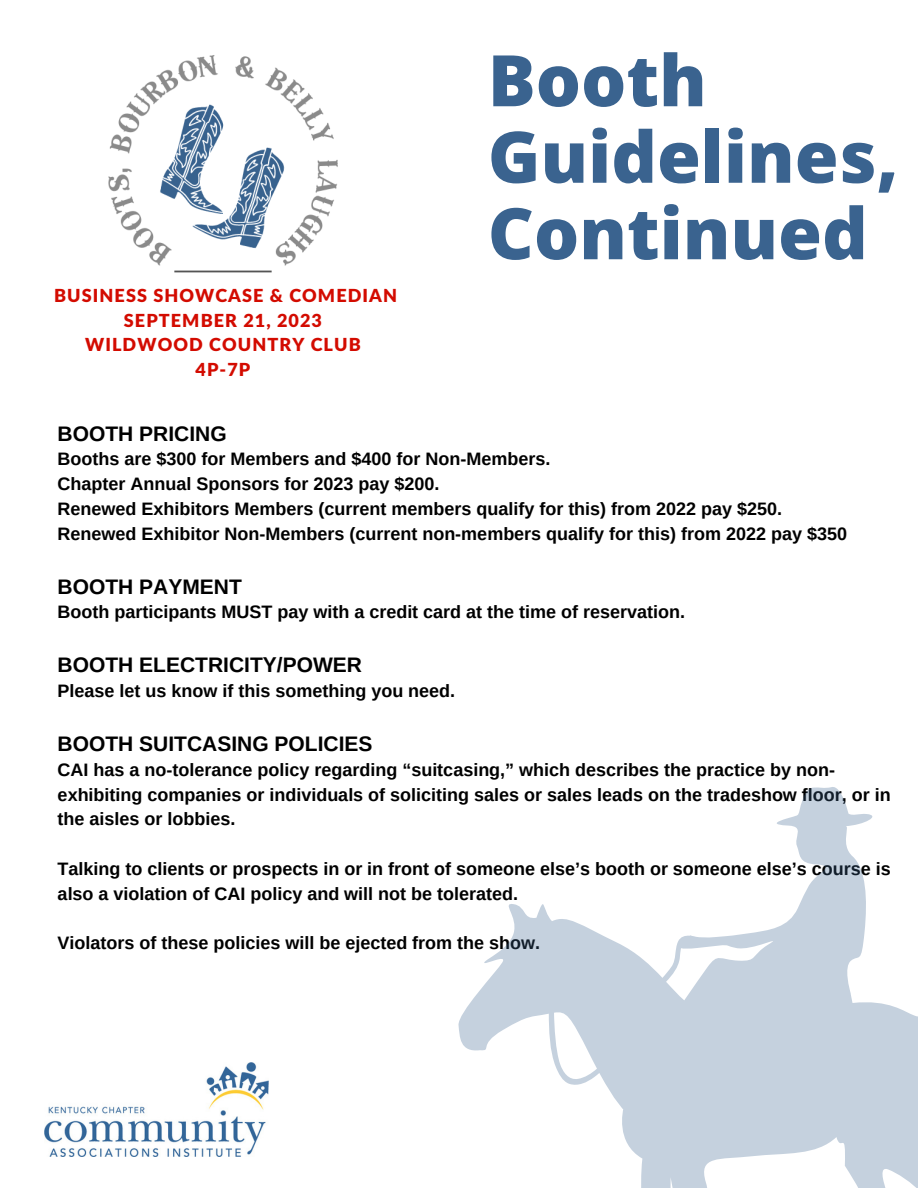
<style>
.page{position:relative;width:918px;height:1188px;background:#fff}
.page>*{position:absolute;margin:0;border:0;box-sizing:border-box;transform-origin:0 0}
.t1{font:800 71.1px/76.5px "Open Sans";color:#3a638f}
.t2{font:700 21px "Arimo";color:#000}
.t3{font:700 18px/24.8px "Arimo";color:#000}
.t4{font:900 18px "Lato Latin";letter-spacing:.06em;color:#d30b00}
</style>
<div class="page">
<img style="left:45px;top:1063px;width:223px;height:93px">
<img style="left:108px;top:55px;width:230px;height:218px">
<svg style="left:459px;top:787px;width:459px;height:401px"></svg>
<p class="t4" style="left:54px;top:287px;width:344px">BUSINESS SHOWCASE &amp; COMEDIAN</p>
<p class="t4" style="left:124px;top:312px;width:200px">SEPTEMBER 21, 2023</p>
<p class="t4" style="left:85px;top:337px;width:277px">WILDWOOD COUNTRY CLUB</p>
<p class="t4" style="left:196px;top:361px;width:56px">4P-7P</p>
<p class="t1" style="left:488px;top:40px;width:412px">Booth<br>Guidelines,<br>Continued</p>
<p class="t2" style="left:58px;top:422px;width:171px">BOOTH PRICING</p>
<p class="t3" style="left:58px;top:447px;width:494px">Booths are $300 for Members and $400 for Non-Members.</p>
<p class="t3" style="left:58px;top:471px;width:383px">Chapter Annual Sponsors for 2023 pay $200.</p>
<p class="t3" style="left:58px;top:496px;width:726px">Renewed Exhibitors Members (current members qualify for this) from 2022 pay $250.</p>
<p class="t3" style="left:58px;top:521px;width:791px">Renewed Exhibitor Non-Members (current non-members qualify for this) from 2022 pay $350</p>
<p class="t2" style="left:58px;top:575px;width:186px">BOOTH PAYMENT</p>
<p class="t3" style="left:58px;top:600px;width:629px">Booth participants MUST pay with a credit card at the time of reservation.</p>
<p class="t2" style="left:58px;top:653px;width:306px">BOOTH ELECTRICITY/POWER</p>
<p class="t3" style="left:58px;top:678px;width:399px">Please let us know if this something you need.</p>
<p class="t2" style="left:58px;top:732px;width:316px">BOOTH SUITCASING POLICIES</p>
<p class="t3" style="left:58px;top:757px;width:835px">CAI has a no-tolerance policy regarding “suitcasing,” which describes the practice by non&shy;exhibiting companies or individuals of soliciting sales or sales leads on the tradeshow floor, or in the aisles or lobbies.</p>
<p class="t3" style="left:58px;top:856px;width:835px">Talking to clients or prospects in or in front of someone else’s booth or someone else’s course is also a violation of CAI policy and will not be tolerated.</p>
<p class="t3" style="left:58px;top:930px;width:484px">Violators of these policies will be ejected from the show.</p>
</div>
